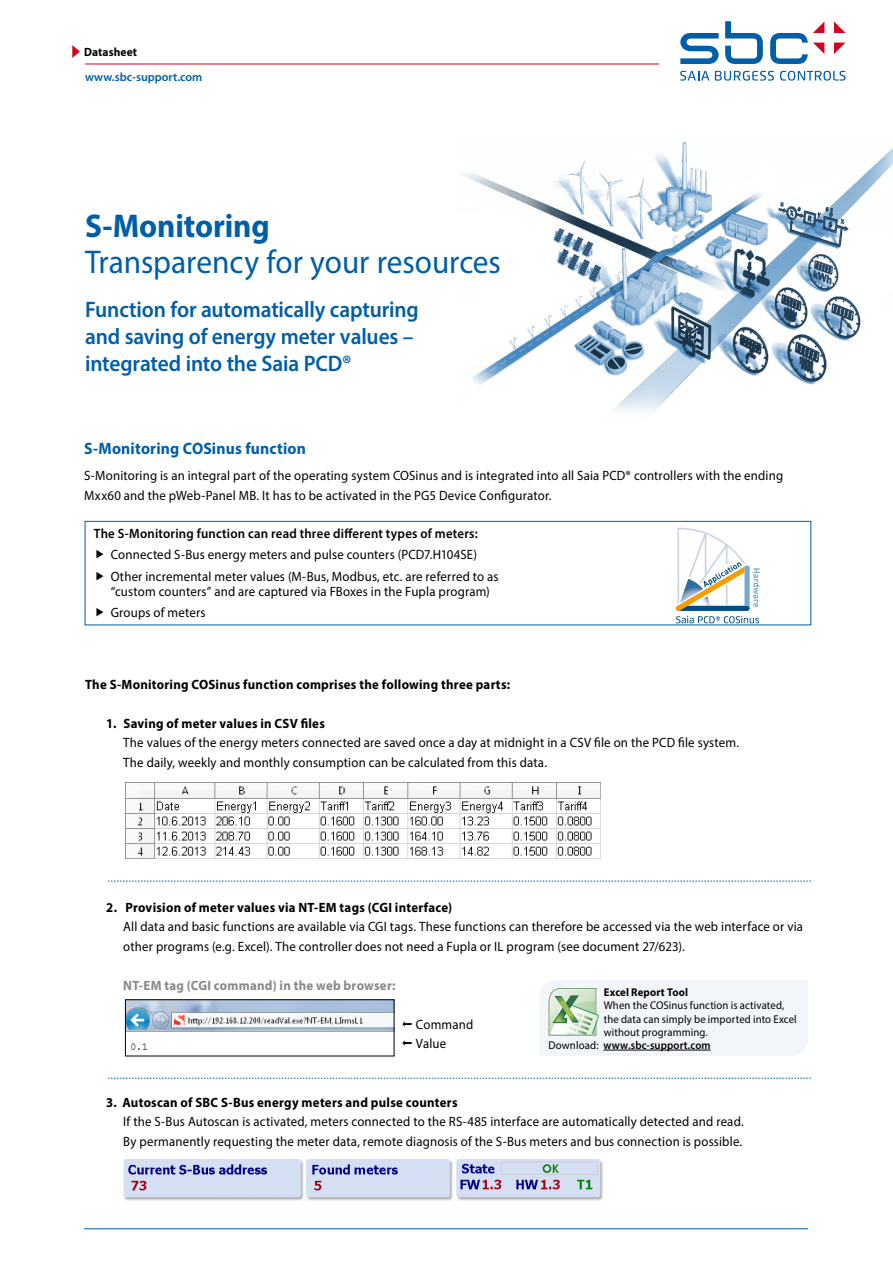
<style>
.page{position:relative;width:893px;height:1263px;background:#fff}
.page>*{position:absolute;margin:0;border:0;box-sizing:border-box;transform-origin:0 0}
.Headline__regular__2{font:33px "Myriad Pro";letter-spacing:-.005em;color:#005ea8;scale:.95 1}
.Headline__bold__22pt{font:700 33px "Myriad Pro";letter-spacing:-.005em;color:#005ea8;scale:.95 1}
.Subheadline__15pt{font:600 22.5px/27px "Myriad Pro";letter-spacing:-.005em;color:#005ea8;scale:.95 1}
.Grundtext__Untertite{font:700 16.5px "Myriad Pro";letter-spacing:.01em;color:#005ea8;scale:.95 1}
.Grundtext__9_13pt{font:13.5px/19.5px "Myriad Pro";letter-spacing:.015em;color:#000;scale:.95 1}
.Grundtext__bold__9_1{font:700 13.5px "Myriad Pro";letter-spacing:.02em;color:#000;scale:.95 1}
.Grundtext__9_13pt-2{font:700 13.5px "Myriad Pro";letter-spacing:.02em;color:#000;scale:.95 1}
.Grundtext__9_13pt-3{font:600 13.5px "Myriad Pro";letter-spacing:.015em;color:#000;scale:.95 1}
.Grundtext__bold__9_1-2{font:700 13.5px "Myriad Pro";letter-spacing:.02em;color:#87888a;scale:.95 1}
.Webadresse_Support{font:600 12px "Myriad Pro";color:#005ea8}
.Dokumententyp__8pt{font:700 12px "Myriad Pro";letter-spacing:.01em;color:#000;scale:.95 1}
.Grundtext__9_10pt{font:11.25px/13.2px "Myriad Pro";letter-spacing:.01em;color:#000;scale:.95 1}
.Grundtext__9_10pt-2{font:600 11.25px "Myriad Pro";letter-spacing:.015em;color:#000;scale:.95 1}
.Grundtext__bold__9_1-3{font:700 11.25px "Myriad Pro";letter-spacing:.02em;color:#000;scale:.95 1}
.s1{font-weight:400}
</style>
<div class="page">
<svg style="left:680px;top:21px;width:165px;height:43px"></svg>
<svg style="left:680px;top:71px;width:29px;height:10px"></svg>
<svg style="left:715px;top:71px;width:59px;height:10px"></svg>
<svg style="left:780px;top:71px;width:66px;height:10px"></svg>
<svg style="left:72px;top:45px;width:8px;height:13px"></svg>
<hr style="left:85px;top:64px;width:574px;height:1px;background:#d4021d">
<hr style="left:84px;top:1228px;width:724px;height:1px;background:#005ea8">
<img style="left:463px;top:142px;width:430px;height:271px">
<svg style="left:675px;top:528px;width:85px;height:95px"></svg>
<img style="left:123px;top:1159px;width:480px;height:42px">
<img style="left:127px;top:1001px;width:265px;height:49px">
<div style="left:125px;top:999px;width:269px;height:57px;border:1px solid #000"></div>
<svg style="left:540px;top:980px;width:268px;height:76px"></svg>
<img style="left:125px;top:782px;width:476px;height:77px">
<svg style="left:108px;top:881px;width:703px;height:1px"></svg>
<svg style="left:108px;top:1078px;width:703px;height:1px"></svg>
<div style="left:85px;top:521px;width:726px;height:104px;border:1px solid #005ea8"></div>
<hr style="left:603px;top:1050px;width:108px;height:1px;background:#000">
<p class="Dokumententyp__8pt" style="left:84px;top:44px;width:57px">Datasheet</p>
<p class="Webadresse_Support" style="left:85px;top:69px;width:119px">www.sbc-support.com</p>
<p class="Headline__bold__22pt" style="left:85px;top:205px;width:196px">S-Monitoring</p>
<p class="Headline__regular__2" style="left:85px;top:242px;width:439px">Transparency for your resources</p>
<p class="Subheadline__15pt" style="left:85px;top:296px;width:353px">Function for automatically capturing and saving of energy meter values – integrated into the Saia PCD®</p>
<p class="Grundtext__Untertite" style="left:84px;top:438px;width:235px">S-Monitoring COSinus function</p>
<p class="Grundtext__9_13pt" style="left:84px;top:466px;width:737px">S-Monitoring is an integral part of the operating system COSinus and is integrated into all Saia PCD® controllers with the ending<br>Mxx60 and the pWeb-Panel MB. It has to be activated in the PG5 Device Configurator.</p>
<p class="Grundtext__9_13pt-3" style="left:94px;top:525px;width:406px">The S-Monitoring function can read three different types of meters:</p>
<p class="Grundtext__9_13pt" style="left:111px;top:545px;width:387px">Connected S-Bus energy meters and pulse counters (PCD7.H104SE)</p>
<p class="Grundtext__9_13pt" style="left:111px;top:569px;width:410px;line-height:15px">Other incremental meter values (M-Bus, Modbus, etc. are referred to as “custom counters” and are captured via FBoxes in the Fupla program)</p>
<p class="Grundtext__9_13pt" style="left:111px;top:603px;width:101px">Groups of meters</p>
<p class="Grundtext__9_13pt-2" style="left:85px;top:675px;width:449px">The S-Monitoring COSinus function comprises the following three parts:</p>
<p class="Grundtext__bold__9_1" style="left:106px;top:714px;width:232px">1. Saving of meter values in CSV files</p>
<p class="Grundtext__9_13pt" style="left:123px;top:733px;width:650px">The values of the energy meters connected are saved once a day at midnight in a CSV file on the PCD file system.<br>The daily, weekly and monthly consumption can be calculated from this data.</p>
<p class="Grundtext__bold__9_1" style="left:106px;top:898px;width:365px">2. Provision of meter values via NT-EM tags (CGI interface)</p>
<p class="Grundtext__9_13pt" style="left:123px;top:917px;width:717px">All data and basic functions are available via CGI tags. These functions can therefore be accessed via the web interface or via other programs (e.g. Excel). The controller does not need a Fupla or IL program (see document 27/623).</p>
<p class="Grundtext__bold__9_1-2" style="left:123px;top:976px;width:288px">NT-EM tag (CGI command) in the web browser:</p>
<p class="Grundtext__9_13pt" style="left:416px;top:1014px;width:62px">Command</p>
<p class="Grundtext__9_13pt" style="left:416px;top:1034px;width:33px">Value</p>
<p class="Grundtext__bold__9_1-3" style="left:604px;top:985px;width:90px">Excel Report Tool</p>
<p class="Grundtext__9_10pt" style="left:604px;top:999px;width:205px">When the COSinus function is activated, the data can simply be imported into Excel without programming.</p>
<p class="Grundtext__9_10pt-2" style="left:548px;top:1038px;width:172px"><span class="s1">Download:</span> www.sbc-support.com</p>
<p class="Grundtext__bold__9_1" style="left:106px;top:1093px;width:371px">3. Autoscan of SBC S-Bus energy meters and pulse counters</p>
<p class="Grundtext__9_13pt" style="left:123px;top:1112px;width:655px">If the S-Bus Autoscan is activated, meters connected to the RS-485 interface are automatically detected and read.<br>By permanently requesting the meter data, remote diagnosis of the S-Bus meters and bus connection is possible.</p>
</div>
